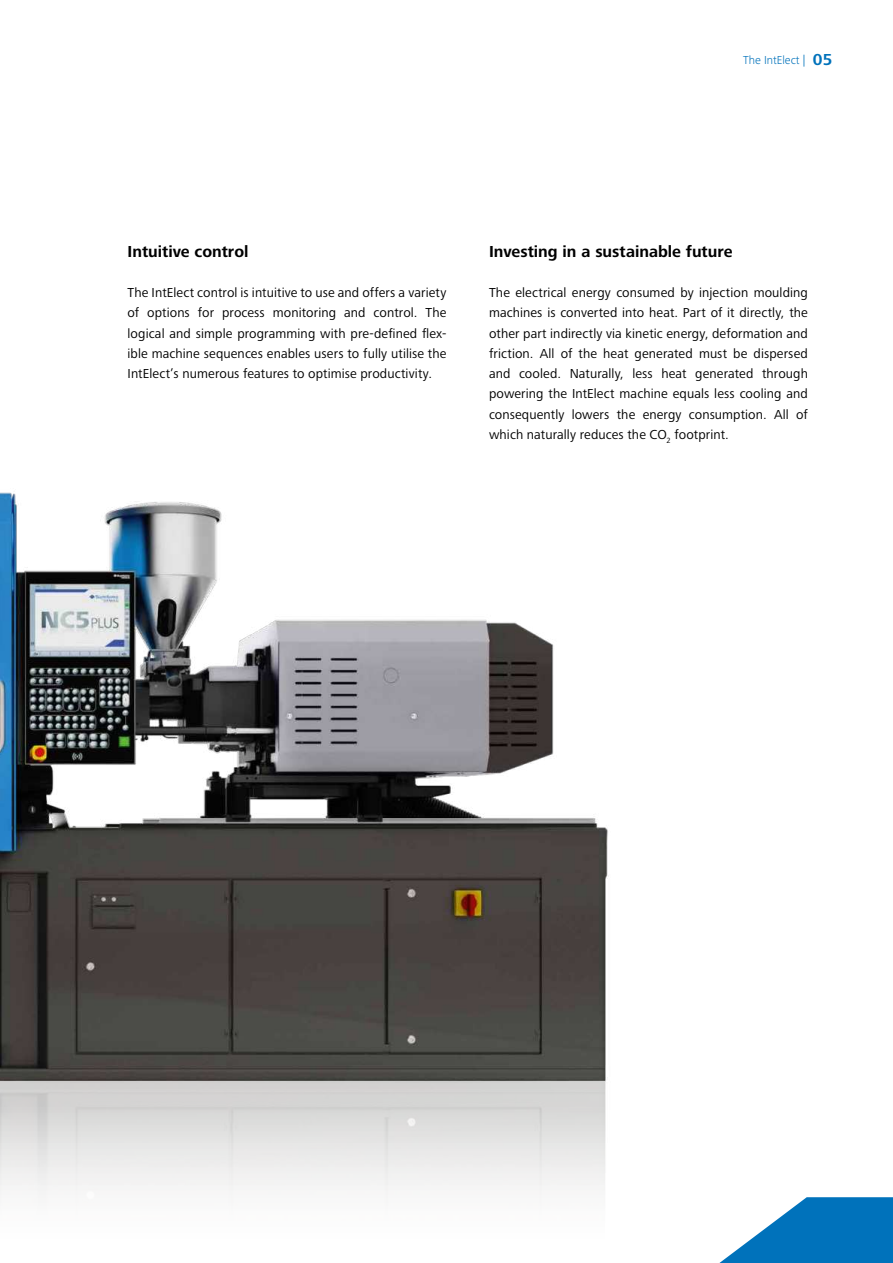
<style>
.page{position:relative;width:893px;height:1263px;background:#fff}
.page>*{position:absolute;margin:0;border:0;box-sizing:border-box;transform-origin:0 0}
.t1{font:700 16.5px "Frutiger Next LTW1 G";color:#000}
.t2{font:13.5px/20.2px "Frutiger Next LTW1 G";letter-spacing:.01em;color:#000;text-align:justify}
.t3{font:300 12px "Frutiger Next LTW1 G";color:#0072bb}
.s1{font-weight:700;font-size:16.5px}
</style>
<div class="page">
<img style="left:0;top:492px;width:609px;height:703px">
<svg style="left:719px;top:1197px;width:174px;height:66px"></svg>
<p class="t3" style="left:743px;top:55px;width:91px">The IntElect | <span class="s1">05</span></p>
<p class="t1" style="left:128px;top:244px;width:122px">Intuitive control</p>
<p class="t2" style="left:128px;top:283px;width:320px">The IntElect control is intuitive to use and offers a variety of options for process monitoring and control. The logical and simple programming with pre-defined flex&shy;ible machine sequences enables users to fully utilise the IntElect’s numerous features to optimise productivity.</p>
<p class="t1" style="left:489px;top:244px;width:245px">Investing in a sustainable future</p>
<p class="t2" style="left:489px;top:283px;width:320px">The electrical energy consumed by injection moulding machines is converted into heat. Part of it directly, the other part indirectly via kinetic energy, deformation and friction. All of the heat generated must be dispersed and cooled. Naturally, less heat generated through powering the IntElect machine equals less cooling and consequently lowers the energy consumption. All of which naturally reduces the CO<sub>2</sub> footprint.</p>
</div>
